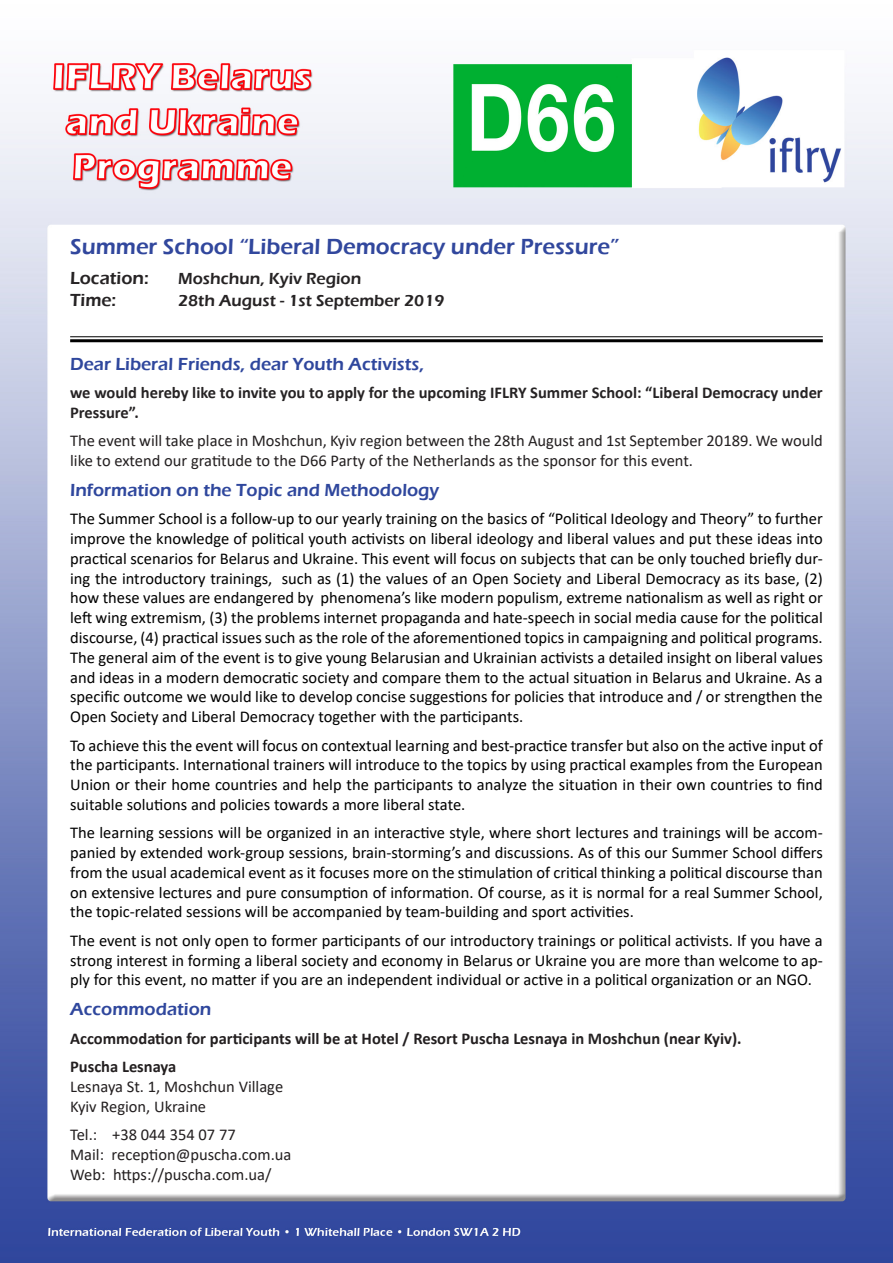
<style>
.page{position:relative;width:893px;height:1263px;background:#fff}
.page>*{position:absolute;margin:0;border:0;box-sizing:border-box;transform-origin:0 0}
.t1{font:600 22.5px "Eras ITC";color:#31479d}
.t2{font:600 18px "Eras ITC";color:#2f479d}
.t3{font:600 18px "Eras ITC";color:#262324}
.t4{font:16.5px/19.8px "Calibri";color:#000;text-align:justify}
.t5{font:16.5px/19.8px "Calibri";color:#231f20}
.t6{font:700 16.5px/19.8px "Calibri";color:#262324}
.t7{font:700 16.5px "Calibri";color:#231f20}
.t8{font:600 16.5px "Eras ITC";color:#262324}
.s1{color:#262324}
</style>
<div class="page">
<img style="left:0;top:57px;width:893px;height:1206px">
<hr style="left:70px;top:336px;width:753px;height:1px;background:#000">
<hr style="left:70px;top:339px;width:753px;height:3px;background:#000">
<p class="t1" style="left:70px;top:234px;width:551px">Summer School “Liberal Democracy under Pressure”</p>
<p class="t3" style="left:70px;top:268px;width:80px">Location:</p>
<p class="t8" style="left:178px;top:270px;width:185px">Moshchun, Kyiv Region</p>
<p class="t3" style="left:70px;top:290px;width:48px">Time:</p>
<p class="t8" style="left:178px;top:291px;width:268px">28th August - 1st September 2019</p>
<p class="t2" style="left:70px;top:353px;width:355px">Dear Liberal Friends, dear Youth Activists,</p>
<p class="t6" style="left:70px;top:382px;width:754px">we would hereby like to invite you to apply for the upcoming IFLRY Summer School: “Liberal Democracy under<br>Pressure”.</p>
<p class="t5" style="left:70px;top:430px;width:754px">The event will take place in Moshchun, Kyiv region between the 28th August and 1st September 20189. We would like to extend our gratitude to the D66 Party of the Netherlands as the sponsor for this event.</p>
<p class="t2" style="left:70px;top:480px;width:371px">Information on the Topic and Methodology</p>
<p class="t4" style="left:70px;top:508px;width:754px">The Summer School is a follow-up to our yearly training on the basics of “Political Ideology and Theory” to further</p>
<p class="t4" style="left:70px;top:528px;width:754px">improve the knowledge of political youth activists on liberal ideology and liberal values and put these ideas into practical scenarios for Belarus and Ukraine. This event will focus on subjects that can be only touched briefly dur&shy;ing the introductory trainings, such as (1) the values of an Open Society and Liberal Democracy as its base, (2) how these values are endangered by phenomena’s like modern populism, extreme nationalism as well as right or left wing extremism, (3) the problems internet propaganda and hate-speech in social media cause for the political discourse, (4) practical issues such as the role of the aforementioned topics in campaigning and political programs.<br>The general aim of the event is to give young Belarusian and Ukrainian activists a detailed insight on liberal values and ideas in a modern democratic society and compare them to the actual situation in Belarus and Ukraine. As a specific outcome we would like to develop concise suggestions for policies that introduce and / or strengthen the Open Society and Liberal Democracy together with the participants.</p>
<p class="t4" style="left:70px;top:735px;width:754px">To achieve this the event will focus on contextual learning and best-practice transfer but also on the active input of</p>
<p class="t4" style="left:70px;top:754px;width:754px">the participants. International trainers will introduce to the topics by using practical examples from the European Union or their home countries and help the participants to analyze the situation in their own countries to find suitable solutions and policies towards a more liberal state.</p>
<p class="t4" style="left:70px;top:822px;width:754px">The learning sessions will be organized in an interactive style, where short lectures and trainings will be accom&shy;panied by extended work-group sessions, brain-storming’s and discussions. As of this our Summer School differs from the usual academical event as it focuses more on the stimulation of critical thinking a political discourse than on extensive lectures and pure consumption of information. Of course, as it is normal for a real Summer School, the topic-related sessions will be accompanied by team-building and sport activities.</p>
<p class="t4" style="left:70px;top:930px;width:754px">The event is not only open to former participants of our introductory trainings or political activists. If you have a strong interest in forming a liberal society and economy in Belarus or Ukraine you are more than welcome to ap&shy;ply for this event, no matter if you are an independent individual or active in a political organization or an NGO.</p>
<p class="t2" style="left:70px;top:999px;width:143px">Accommodation</p>
<p class="t7" style="left:70px;top:1026px;width:673px">Accommodation for participants will be at Hotel / Resort Puscha Lesnaya <span class="s1">in Moshchun</span> (near Kyiv).</p>
<p class="t7" style="left:70px;top:1055px;width:108px">Puscha Lesnaya</p>
<p class="t5" style="left:70px;top:1076px;width:215px">Lesnaya St. 1, Moshchun Village</p>
<p class="t5" style="left:70px;top:1096px;width:138px">Kyiv Region, Ukraine</p>
<p class="t5" style="left:70px;top:1124px;width:167px">Tel.: +38 044 354 07 77</p>
<p class="t5" style="left:70px;top:1144px;width:223px">Mail: reception@puscha.com.ua</p>
<p class="t5" style="left:70px;top:1164px;width:203px">Web: https://puscha.com.ua/</p>
</div>
